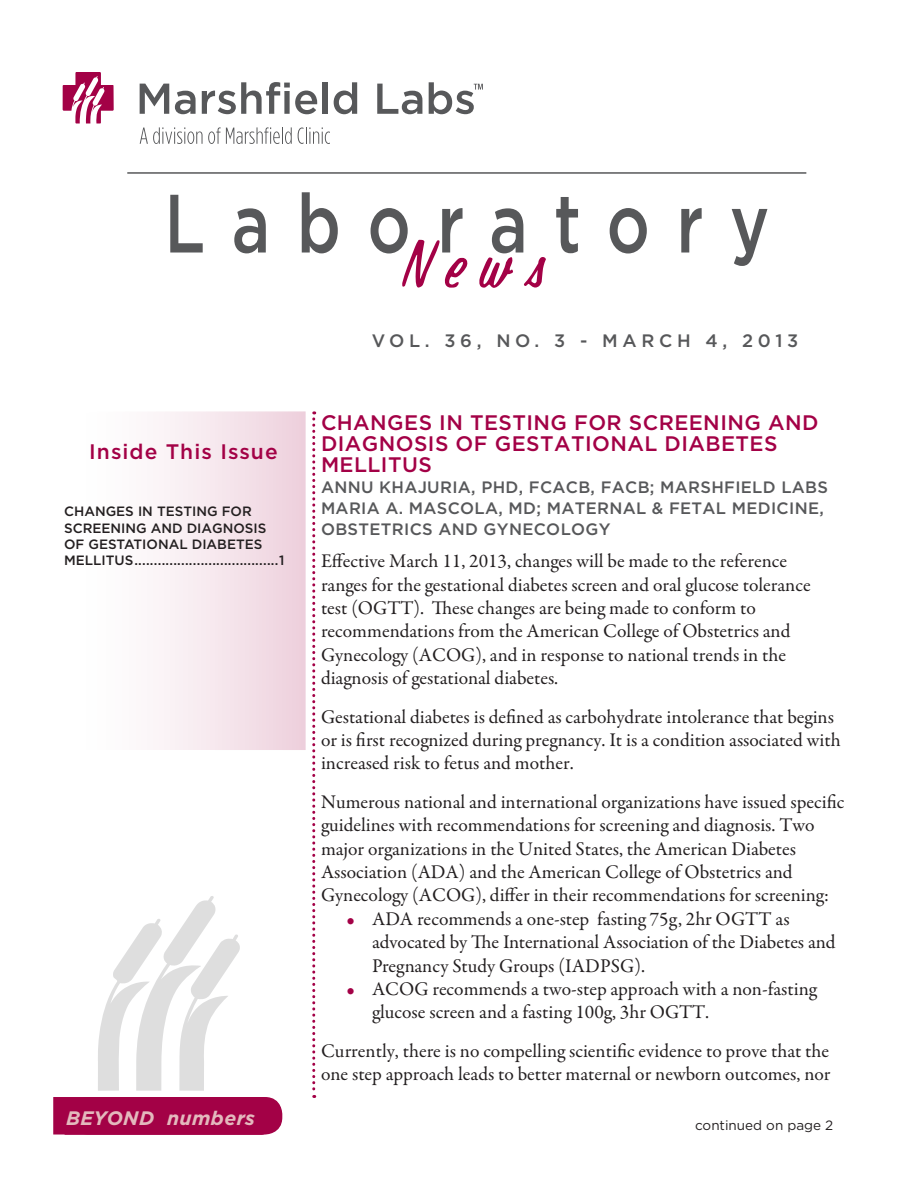
<style>
.page{position:relative;width:918px;height:1188px;background:#fff}
.page>*{position:absolute;margin:0;border:0;box-sizing:border-box;transform-origin:0 0}
.t1{font:italic 97.2px "PAINTSTROKE";color:#a30146;scale:.74 1}
.t2{font:500 82.5px "Gotham";letter-spacing:.4em;color:#57585a;scale:.8 1}
.t3{font:500 21px/21px "Gotham";letter-spacing:.02em;color:#a30146}
.t4{font:500 21px "Gotham";letter-spacing:.05em;color:#a30146}
.Body{font:19.5px/23.4px "Garamond Premr Pro";color:#231f20}
.Bullets_Indented{font:19.5px/23.4px "Garamond Premr Pro";color:#231f20}
.t5{font:italic 700 19.5px "Gotham";letter-spacing:.02em;color:#e3b9bd}
.t6{font:500 18px "Gotham";letter-spacing:.26em;color:#57585a}
.Author{font:500 16.5px/21px "Gotham";letter-spacing:.02em;color:#57585a}
.Inside_Issue{font:500 13.5px/16.2px "Gotham";color:#231f20}
.t7{font:13.5px "Gotham";color:#231f20}
.s1{color:#a30146}
</style>
<div class="page">
<svg style="left:63px;top:72px;width:51px;height:52px"></svg>
<svg style="left:140px;top:84px;width:29px;height:30px"></svg>
<svg style="left:175px;top:91px;width:21px;height:23px"></svg>
<svg style="left:202px;top:82px;width:115px;height:32px"></svg>
<div style="left:323px;top:82px;width:5px;height:32px;background:#57585a"></div>
<svg style="left:334px;top:82px;width:23px;height:32px"></svg>
<svg style="left:377px;top:84px;width:45px;height:30px"></svg>
<svg style="left:429px;top:82px;width:54px;height:32px"></svg>
<svg style="left:140px;top:127px;width:152px;height:17px"></svg>
<svg style="left:298px;top:127px;width:32px;height:17px"></svg>
<div style="left:63px;top:411px;width:243px;height:339px;background:linear-gradient(to right,#fff,#efd3df)"></div>
<svg style="left:312px;top:411px;width:3px;height:687px"></svg>
<div style="left:53px;top:1097px;width:211px;height:38px;background:#a30146;border:2px solid #a30146"></div>
<div style="left:72px;top:1098px;width:210px;height:36px;background:#a30146;border-radius:16px"></div>
<div style="left:71px;top:1097px;width:211px;height:38px;border:2px solid #a30146;border-radius:16px"></div>
<div style="left:65px;top:1108px;width:197px;height:26px;background:#a30146"></div>
<div style="left:65px;top:1108px;width:198px;height:27px;border:2px solid #a30146"></div>
<hr style="left:127px;top:172px;width:679px;height:2px;background:#57585a">
<svg style="left:98px;top:896px;width:142px;height:195px"></svg>
<p class="t2" style="left:164px;top:173px;width:758px">Laboratory</p>
<p class="t1" style="left:402px;top:220px;width:222px">News</p>
<p class="t4" style="left:89px;top:438px;width:190px">Inside This Issue</p>
<p class="Inside_Issue" style="left:64px;top:503px;width:222px">CHANGES IN TESTING FOR<br>SCREENING AND DIAGNOSIS<br>OF GESTATIONAL DIABETES<br>MELLITUS.....................................1</p>
<p class="t5" style="left:66px;top:1106px;width:190px">BEYOND numbers</p>
<p class="t6" style="left:372px;top:330px;width:428px">VOL. 36, NO. 3 - MARCH 4, 2013</p>
<p class="t3" style="left:321px;top:412px;width:499px">CHANGES IN TESTING FOR SCREENING AND<br>DIAGNOSIS OF GESTATIONAL DIABETES<br>MELLITUS</p>
<p class="Author" style="left:321px;top:476px;width:509px">ANNU KHAJURIA, PHD, FCACB, FACB; MARSHFIELD LABS</p>
<p class="Author" style="left:321px;top:497px;width:504px">MARIA A. MASCOLA, MD; MATERNAL &amp; FETAL MEDICINE,<br>OBSTETRICS AND GYNECOLOGY</p>
<p class="Body" style="left:321px;top:550px;width:491px">Effective March 11, 2013, changes will be made to the reference ranges for the gestational diabetes screen and oral glucose tolerance test (OGTT). These changes are being made to conform to recommendations from the American College of Obstetrics and Gynecology (ACOG), and in response to national trends in the diagnosis of gestational diabetes.</p>
<p class="Body" style="left:321px;top:705px;width:521px">Gestational diabetes is defined as carbohydrate intolerance that begins or is first recognized during pregnancy. It is a condition associated with increased risk to fetus and mother.</p>
<p class="Body" style="left:321px;top:790px;width:525px">Numerous national and international organizations have issued specific guidelines with recommendations for screening and diagnosis. Two major organizations in the United States, the American Diabetes Association (ADA) and the American College of Obstetrics and Gynecology (ACOG), differ in their recommendations for screening:</p>
<p class="Bullets_Indented" style="left:372px;top:907px;width:465px;text-indent:-26px"><span class="s1">•</span> ADA recommends a one-step fasting 75g, 2hr OGTT as advocated by The International Association of the Diabetes and<br>Pregnancy Study Groups (IADPSG).</p>
<p class="Bullets_Indented" style="left:372px;top:978px;width:447px;text-indent:-26px"><span class="s1">•</span> ACOG recommends a two-step approach with a non-fasting glucose screen and a fasting 100g, 3hr OGTT.</p>
<p class="Body" style="left:321px;top:1039px;width:511px">Currently, there is no compelling scientific evidence to prove that the one step approach leads to better maternal or newborn outcomes, nor</p>
<p class="t7" style="left:695px;top:1117px;width:140px">continued on page 2</p>
</div>
